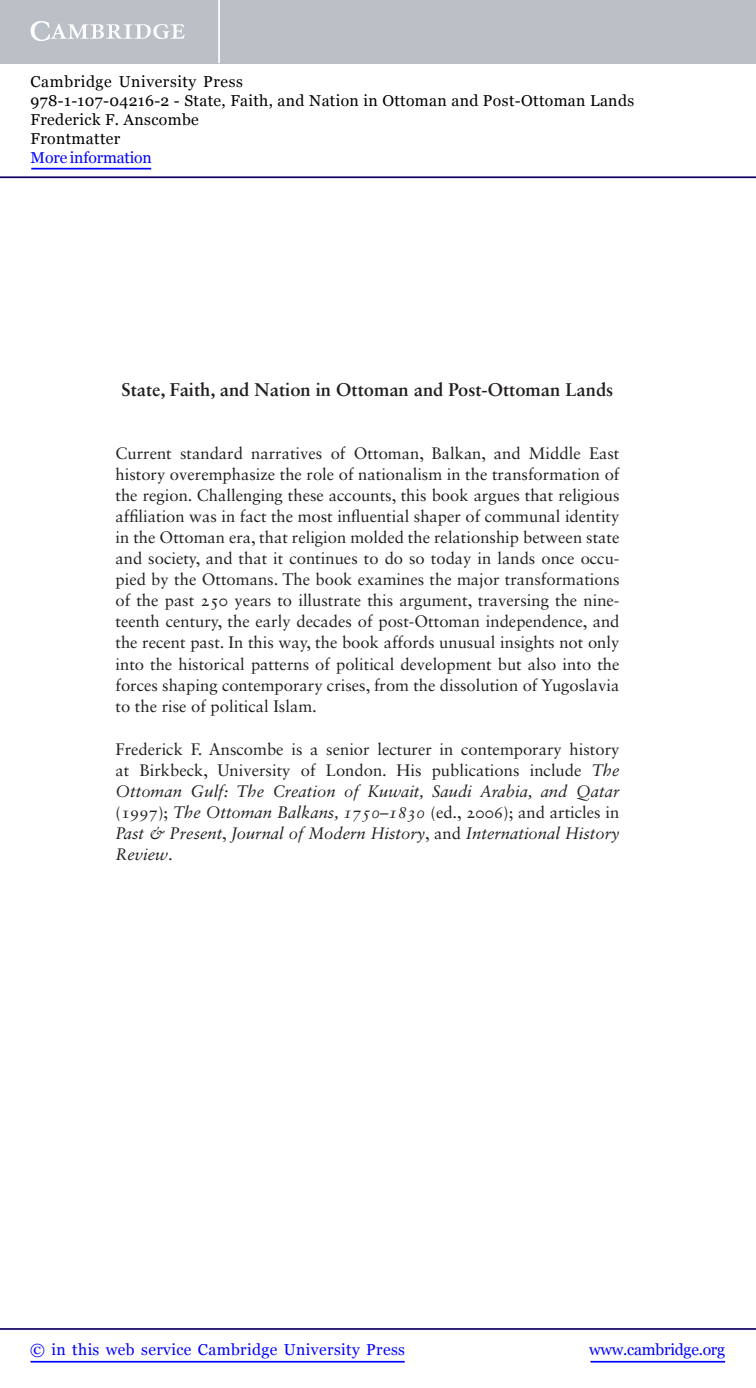
<style>
.page{position:relative;width:756px;height:1388px;background:#fff}
.page>*{position:absolute;margin:0;border:0;box-sizing:border-box;transform-origin:0 0}
.t1{font:700 18.38px "Sabon LT Std";color:#231f20}
.t2{font:16.62px/21px "Sabon LT Std";color:#231f20;text-align:justify}
.t3{font:15.75px/18.9px "Georgia";letter-spacing:.025em;color:#000}
.t4{font:15.75px "Georgia";letter-spacing:.025em;color:#00f}
.t5{font:15.75px "Georgia";letter-spacing:-.015em;color:#00f}
.t6{font:15.75px "Georgia";letter-spacing:-.01em;color:#00f}
.s1{font-style:italic}
</style>
<div class="page">
<hr style="left:591px;top:1361px;width:134px;height:1px;background:#00f">
<hr style="left:0;top:1328px;width:756px;height:2px;background:#150666">
<hr style="left:31px;top:1361px;width:374px;height:1px;background:#00f">
<div style="left:0;top:0;width:756px;height:63px;background:#bac0c6"></div>
<svg style="left:31px;top:21px;width:154px;height:20px"></svg>
<hr style="left:218px;top:0;width:2px;height:63px;background:#fff">
<hr style="left:0;top:176px;width:756px;height:2px;background:#150666">
<hr style="left:31px;top:168px;width:120px;height:1px;background:#00f">
<p class="t3" style="left:31px;top:72px;width:605px">Cambridge University Press<br>978-1-107-04216-2 - State, Faith, and Nation in Ottoman and Post-Ottoman Lands Frederick F. Anscombe<br>Frontmatter</p>
<p class="t6" style="left:31px;top:148px;width:123px">More information</p>
<p class="t1" style="left:122px;top:383px;width:493px">State, Faith, and Nation in Ottoman and Post-Ottoman Lands</p>
<p class="t2" style="left:116px;top:445px;width:506px">Current standard narratives of Ottoman, Balkan, and Middle East history overemphasize the role of nationalism in the transformation of the region. Challenging these accounts, this book argues that religious affiliation was in fact the most influential shaper of communal identity in the Ottoman era, that religion molded the relationship between state and society, and that it continues to do so today in lands once occu&shy;pied by the Ottomans. The book examines the major transformations of the past 250 years to illustrate this argument, traversing the nine&shy;teenth century, the early decades of post-Ottoman independence, and the recent past. In this way, the book affords unusual insights not only into the historical patterns of political development but also into the forces shaping contemporary crises, from the dissolution of Yugoslavia to the rise of political Islam.</p>
<p class="t2" style="left:115px;top:740px;width:506px">Frederick F. Anscombe is a senior lecturer in contemporary history at Birkbeck, University of London. His publications include <span class="s1">The Ottoman Gulf: The Creation of Kuwait, Saudi Arabia, and Qatar </span>(1997); <span class="s1">The Ottoman Balkans, 1750–1830</span> (ed., 2006); and articles in <span class="s1">Past &amp; Present</span>, <span class="s1">Journal of Modern History</span>, and <span class="s1">International History Review</span>.</p>
<p class="t4" style="left:30px;top:1340px;width:376px">© in this web service Cambridge University Press</p>
<p class="t5" style="left:589px;top:1340px;width:137px">www.cambridge.org</p>
</div>
